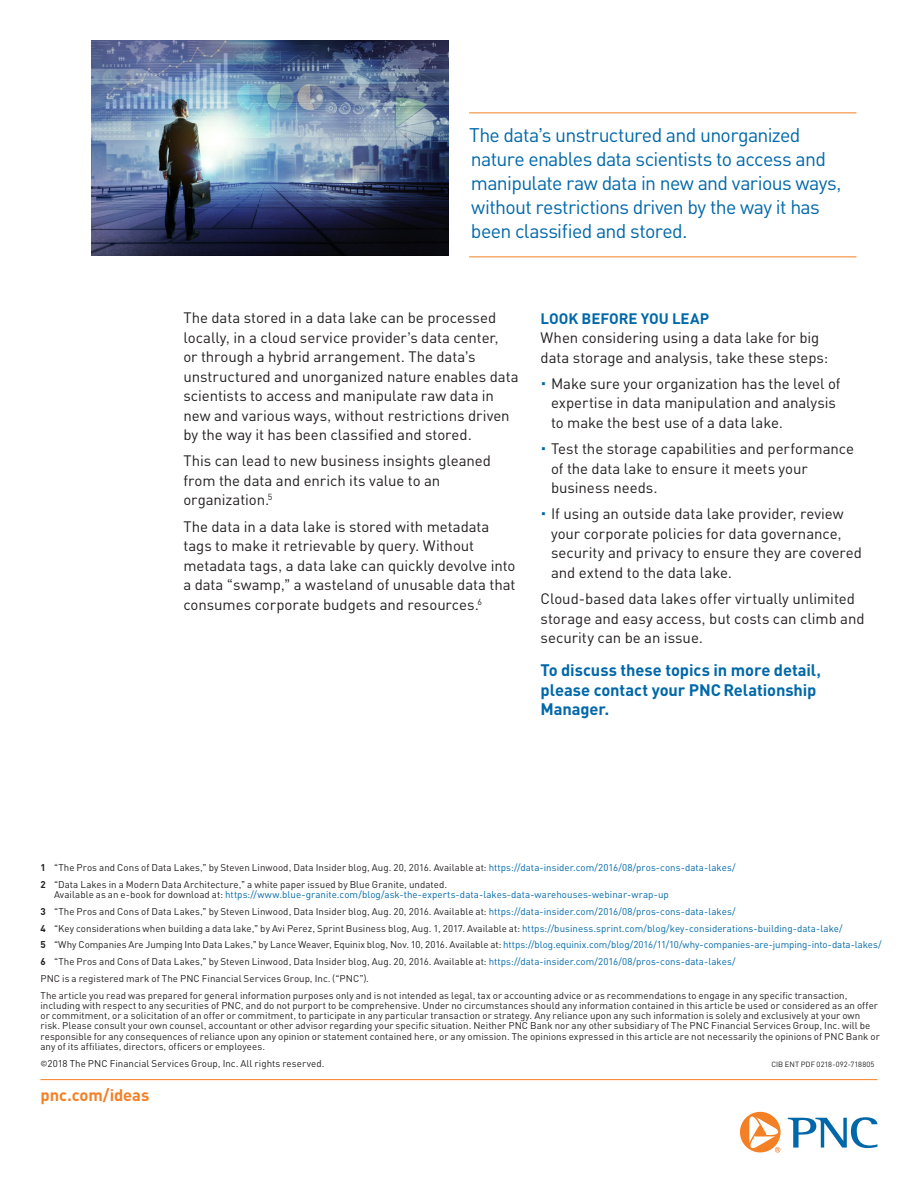
<style>
.page{position:relative;width:918px;height:1188px;background:#fff}
.page>*{position:absolute;margin:0;border:0;box-sizing:border-box;transform-origin:0 0}
.Paragraph_Style_1{font:19.5px/24px "PNC Sans";letter-spacing:-.035em;color:#0068a9}
.t1{font:700 16.5px/19.5px "PNC Sans";letter-spacing:-.005em;color:#0068a9}
.Paragraph_Style_1-2{font:700 16.5px "PNC Sans";letter-spacing:-.005em;color:#f48026}
.t2{font:15px/19.5px "PNC Sans";letter-spacing:-.005em;color:#231f20}
.t3{font:700 15px "PNC Sans";color:#0068a9}
.t4{font:9.75px/10.2px "PNC Sans";letter-spacing:.005em;color:#231f20}
.t5{font:7.5px "PNC Sans";letter-spacing:.015em;color:#231f20}
.s1{color:#0068a9}
.s2{font-weight:700}
</style>
<div class="page">
<img style="left:92px;top:40px;width:357px;height:216px">
<hr style="left:40px;top:1079px;width:838px;height:1px;background:#f48026">
<svg style="left:788px;top:1117px;width:89px;height:31px"></svg>
<svg style="left:740px;top:1112px;width:41px;height:41px"></svg>
<hr style="left:469px;top:112px;width:387px;height:1px;background:#f48026">
<hr style="left:469px;top:256px;width:387px;height:1px;background:#f48026">
<p class="Paragraph_Style_1" style="left:469px;top:122px;width:374px">The data’s unstructured and unorganized nature enables data scientists to access and manipulate raw data in new and various ways, without restrictions driven by the way it has been classified and stored.</p>
<p class="t2" style="left:183px;top:308px;width:337px">The data stored in a data lake can be processed locally, in a cloud service provider’s data center,<br>or through a hybrid arrangement. The data’s unstructured and unorganized nature enables data scientists to access and manipulate raw data in new and various ways, without restrictions driven by the way it has been classified and stored.</p>
<p class="t2" style="left:183px;top:451px;width:309px">This can lead to new business insights gleaned from the data and enrich its value to an organization.<sup>5</sup></p>
<p class="t2" style="left:183px;top:516px;width:334px">The data in a data lake is stored with metadata tags to make it retrievable by query. Without metadata tags, a data lake can quickly devolve into a data “swamp,” a wasteland of unusable data that consumes corporate budgets and resources.<sup>6</sup></p>
<p class="t3" style="left:541px;top:308px;width:170px">LOOK BEFORE YOU LEAP</p>
<p class="t2" style="left:541px;top:328px;width:289px">When considering using a data lake for big data storage and analysis, take these steps:</p>
<p class="t2" style="left:551px;top:373px;width:291px;text-indent:-10px"><span class="s1">•</span> Make sure your organization has the level of expertise in data manipulation and analysis to make the best use of a data lake.</p>
<p class="t2" style="left:551px;top:439px;width:305px;text-indent:-10px"><span class="s1">•</span> Test the storage capabilities and performance of the data lake to ensure it meets your business needs.</p>
<p class="t2" style="left:551px;top:504px;width:313px;text-indent:-10px"><span class="s1">•</span> If using an outside data lake provider, review your corporate policies for data governance, security and privacy to ensure they are covered and extend to the data lake.</p>
<p class="t2" style="left:541px;top:589px;width:326px">Cloud-based data lakes offer virtually unlimited storage and easy access, but costs can climb and security can be an issue.</p>
<p class="t1" style="left:541px;top:660px;width:283px">To discuss these topics in more detail, please contact your PNC Relationship<br>Manager.</p>
<p class="t4" style="left:40px;top:862px;width:697px"><span class="s2">1</span> “The Pros and Cons of Data Lakes,” by Steven Linwood, Data Insider blog, Aug. 20, 2016. Available at: <span class="s1">https://data-insider.com/2016/08/pros-cons-data-lakes/</span></p>
<p class="t4" style="left:54px;top:879px;width:616px;text-indent:-14px"><span class="s2">2</span> “Data Lakes in a Modern Data Architecture,” a white paper issued by Blue Granite, undated.<br>Available as an e-book for download at: <span class="s1">https://www.blue-granite.com/blog/ask-the-experts-data-lakes-data-warehouses-webinar-wrap-up</span></p>
<p class="t4" style="left:40px;top:906px;width:697px"><span class="s2">3</span> “The Pros and Cons of Data Lakes,” by Steven Linwood, Data Insider blog, Aug. 20, 2016. Available at: <span class="s1">https://data-insider.com/2016/08/pros-cons-data-lakes/</span></p>
<p class="t4" style="left:40px;top:923px;width:804px"><span class="s2">4</span> “Key considerations when building a data lake,” by Avi Perez, Sprint Business blog, Aug. 1, 2017. Available at: <span class="s1">https://business.sprint.com/blog/key-considerations-building-data-lake/</span></p>
<p class="t4" style="left:40px;top:940px;width:843px"><span class="s2">5</span> “Why Companies Are Jumping Into Data Lakes,” by Lance Weaver, Equinix blog, Nov. 10, 2016. Available at: <span class="s1">https://blog.equinix.com/blog/2016/11/10/why-companies-are-jumping-into-data-lakes/</span></p>
<p class="t4" style="left:40px;top:956px;width:697px"><span class="s2">6</span> “The Pros and Cons of Data Lakes,” by Steven Linwood, Data Insider blog, Aug. 20, 2016. Available at: <span class="s1">https://data-insider.com/2016/08/pros-cons-data-lakes/</span></p>
<p class="t4" style="left:40px;top:973px;width:330px">PNC is a registered mark of The PNC Financial Services Group, Inc. (“PNC”).</p>
<p class="t4" style="left:40px;top:990px;width:841px">The article you read was prepared for general information purposes only and is not intended as legal, tax or accounting advice or as recommendations to engage in any specific transaction, including with respect to any securities of PNC, and do not purport to be comprehensive. Under no circumstances should any information contained in this article be used or considered as an offer or commitment, or a solicitation of an offer or commitment, to participate in any particular transaction or strategy. Any reliance upon any such information is solely and exclusively at your own risk. Please consult your own counsel, accountant or other advisor regarding your specific situation. Neither PNC Bank nor any other subsidiary of The PNC Financial Services Group, Inc. will be responsible for any consequences of reliance upon any opinion or statement contained here, or any omission. The opinions expressed in this article are not necessarily the opinions of PNC Bank or any of its affiliates, directors, officers or employees.</p>
<p class="t4" style="left:40px;top:1058px;width:285px">©2018 The PNC Financial Services Group, Inc. All rights reserved.</p>
<p class="t5" style="left:771px;top:1059px;width:105px">CIB ENT PDF 0218-092-718805</p>
<p class="Paragraph_Style_1-2" style="left:40px;top:1084px;width:110px">pnc.com/ideas</p>
</div>
